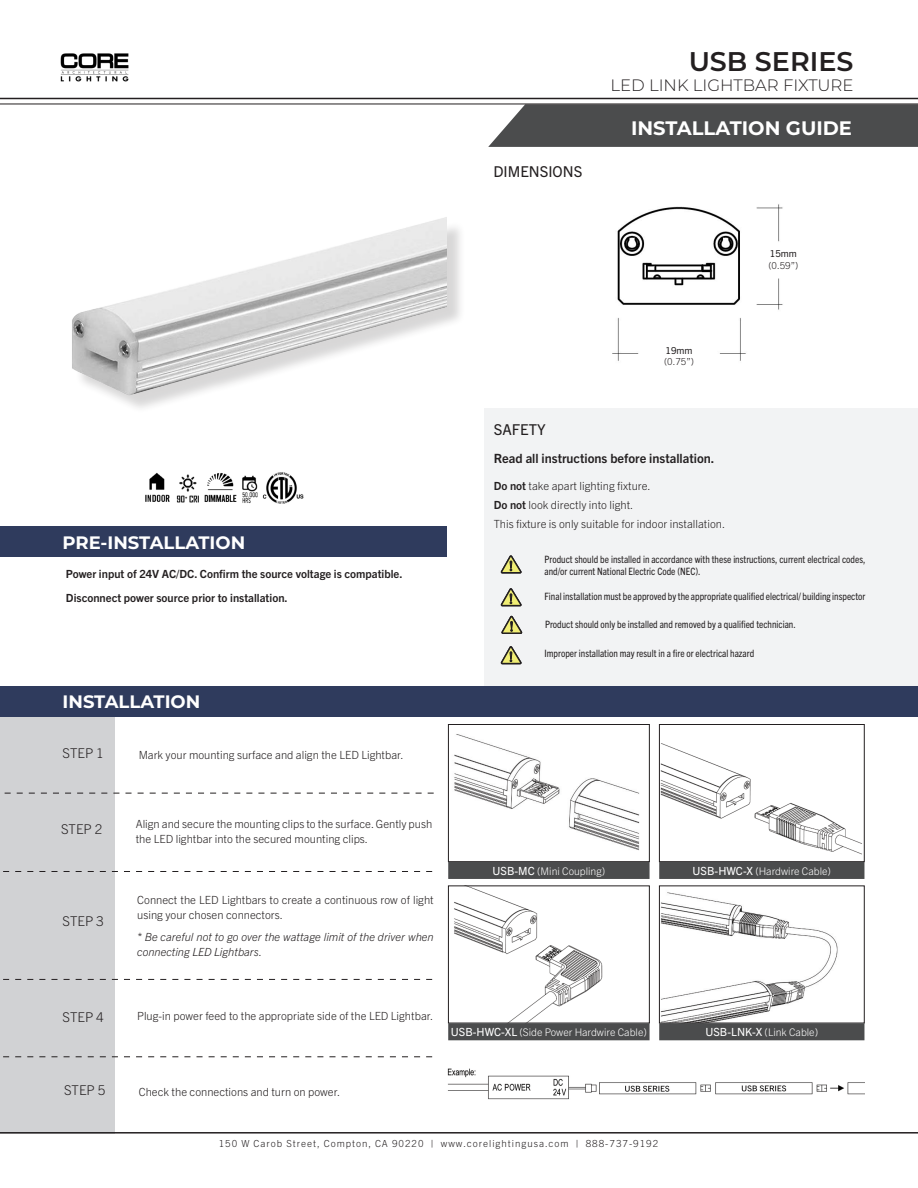
<style>
.page{position:relative;width:918px;height:1188px;background:#fff}
.page>*{position:absolute;margin:0;border:0;box-sizing:border-box;transform-origin:0 0}
.t1{font:600 27px "Montserrat";color:#231f20}
.t2{font:700 19.5px "Montserrat";color:#fff}
.t3{font:700 18px "Montserrat";color:#fff}
.t4{font:300 16.5px "Montserrat";color:#231f20}
.t5{font:15px "Trade Gothic Next LT Pro";color:#231f20}
.t6{font:300 13.5px "Trade Gothic Next LT Pro";color:#231f20}
.t7{font:700 12.75px "Trade Gothic Next LT Pro";color:#231f20}
.t8{font:300 11.25px/15px "Trade Gothic Next LT Pro";color:#231f20}
.t9{font:700 11.25px "Trade Gothic Next LT Pro";color:#231f20}
.t10{font:italic 300 11.25px/15px "Trade Gothic Next LT Pro";color:#231f20}
.t11{font:300 10.5px "Trade Gothic Next LT Pro";color:#fff}
.t12{font:condensed 10.2px/12px "Trade Gothic Next LT Pro";color:#231f20}
.t13{font:300 9.75px "Trade Gothic Next LT Pro";letter-spacing:.1em;color:#231f20}
.t14{font:300 9.6px "Trade Gothic Next LT Pro";color:#231f20}
.t15{font:9.6px "Trade Gothic Next LT Pro";color:#231f20}
.s1{font-weight:700}
.s2{font-weight:400;font-size:11.25px}
</style>
<div class="page">
<img style="left:612px;top:204px;width:171px;height:157px">
<div style="left:484px;top:408px;width:434px;height:278px;background:#f2f3f4"></div>
<div style="left:0;top:716px;width:114px;height:418px;background:#d1d2d4"></div>
<div style="left:488px;top:105px;width:430px;height:42px;background:#4b4c4d"></div>
<div style="left:0;top:686px;width:918px;height:30px;background:#2f3b5d"></div>
<div style="left:0;top:526px;width:447px;height:31px;background:#2f3b5d"></div>
<svg style="left:500px;top:588px;width:22px;height:19px"></svg>
<svg style="left:500px;top:646px;width:22px;height:19px"></svg>
<svg style="left:500px;top:555px;width:22px;height:19px"></svg>
<img style="left:60px;top:53px;width:69px;height:29px">
<div style="left:749px;top:246px;width:68px;height:26px;background:#fff"></div>
<div style="left:647px;top:343px;width:64px;height:26px;background:#fff"></div>
<hr style="left:0;top:98px;width:918px;height:1px;background:#231f20">
<hr style="left:0;top:104px;width:918px;height:1px;background:#231f20">
<svg style="left:4px;top:793px;width:430px;height:1px"></svg>
<svg style="left:3px;top:871px;width:429px;height:1px"></svg>
<svg style="left:3px;top:979px;width:429px;height:1px"></svg>
<svg style="left:3px;top:1057px;width:429px;height:1px"></svg>
<hr style="left:0;top:1132px;width:918px;height:2px;background:#231f20">
<img style="left:145px;top:472px;width:25px;height:30px">
<img style="left:176px;top:474px;width:23px;height:29px">
<img style="left:204px;top:473px;width:54px;height:31px">
<img style="left:262px;top:472px;width:42px;height:32px">
<svg style="left:501px;top:615px;width:22px;height:19px"></svg>
<div style="left:75px;top:221px;width:391px;height:193px;background:#231f20;opacity:.18"></div>
<img style="left:72px;top:217px;width:375px;height:197px">
<img style="left:454px;top:734px;width:186px;height:117px">
<div style="left:448px;top:724px;width:202px;height:138px;border:1px solid #231f20"></div>
<img style="left:454px;top:888px;width:149px;height:133px">
<div style="left:448px;top:886px;width:202px;height:137px;border:1px solid #231f20"></div>
<img style="left:661px;top:892px;width:177px;height:129px">
<img style="left:661px;top:743px;width:201px;height:112px">
<div style="left:659px;top:724px;width:205px;height:138px;border:1px solid #231f20"></div>
<div style="left:448px;top:862px;width:202px;height:17px;background:#4b4c4d"></div>
<div style="left:448px;top:1023px;width:202px;height:17px;background:#4b4c4d;border:2px solid #4b4c4d"></div>
<div style="left:659px;top:862px;width:205px;height:17px;background:#4b4c4d"></div>
<div style="left:659px;top:1023px;width:205px;height:17px;background:#4b4c4d;border:2px solid #4b4c4d"></div>
<img style="left:447px;top:1068px;width:417px;height:32px">
<p class="t1" style="left:689px;top:42px;width:166px">USB SERIES</p>
<p class="t4" style="left:611px;top:74px;width:244px">LED LINK LIGHTBAR FIXTURE</p>
<p class="t5" style="left:493px;top:161px;width:90px">DIMENSIONS</p>
<p class="t5" style="left:494px;top:419px;width:53px">SAFETY</p>
<p class="t2" style="left:631px;top:114px;width:222px">INSTALLATION GUIDE</p>
<p class="t15" style="left:665px;top:344px;width:29px">19mm</p>
<p class="t14" style="left:664px;top:355px;width:31px">(0.75”)</p>
<p class="t15" style="left:770px;top:247px;width:29px">15mm</p>
<p class="t14" style="left:768px;top:258px;width:31px">(0.59”)</p>
<p class="t7" style="left:494px;top:449px;width:222px">Read all instructions before installation.</p>
<p class="t3" style="left:63px;top:529px;width:184px">PRE-INSTALLATION</p>
<p class="t9" style="left:66px;top:566px;width:338px">Power input of 24V AC/DC. Confirm the source voltage is compatible.</p>
<p class="t9" style="left:66px;top:590px;width:223px">Disconnect power source prior to installation.</p>
<p class="t3" style="left:63px;top:689px;width:139px">INSTALLATION</p>
<p class="t6" style="left:63px;top:744px;width:43px">STEP 1</p>
<p class="t8" style="left:139px;top:746px;width:267px">Mark your mounting surface and align the LED Lightbar.</p>
<p class="t8" style="left:494px;top:477px;width:158px"><span class="s1">Do not</span> take apart lighting fixture.</p>
<p class="t8" style="left:494px;top:496px;width:141px"><span class="s1">Do not</span> look directly into light.</p>
<p class="t8" style="left:494px;top:516px;width:233px">This fixture is only suitable for indoor installation.</p>
<p class="t12" style="left:545px;top:552px;width:322px">Product should be installed in accordance with these instructions, current electrical codes, and/or current National Electric Code (NEC).</p>
<p class="t12" style="left:545px;top:590px;width:322px">Final installation must be approved by the appropriate qualified electrical/ building inspector</p>
<p class="t12" style="left:545px;top:618px;width:252px">Product should only be installed and removed by a qualified technician.</p>
<p class="t12" style="left:545px;top:646px;width:211px">Improper installation may result in a fire or electrical hazard</p>
<p class="t6" style="left:61px;top:820px;width:43px">STEP 2</p>
<p class="t8" style="left:136px;top:815px;width:298px">Align and secure the mounting clips to the surface. Gently push the LED lightbar into the secured mounting clips.</p>
<p class="t11" style="left:493px;top:864px;width:114px"><span class="s2">USB-MC</span> (Mini Coupling)</p>
<p class="t11" style="left:693px;top:864px;width:140px"><span class="s2">USB-HWC-X</span> (Hardwire Cable)</p>
<p class="t6" style="left:63px;top:911px;width:43px">STEP 3</p>
<p class="t8" style="left:137px;top:891px;width:298px">Connect the LED Lightbars to create a continuous row of light using your chosen connectors.</p>
<p class="t10" style="left:137px;top:928px;width:298px">* Be careful not to go over the wattage limit of the driver when connecting LED Lightbars.</p>
<p class="t6" style="left:63px;top:1007px;width:43px">STEP 4</p>
<p class="t8" style="left:137px;top:1008px;width:298px">Plug-in power feed to the appropriate side of the LED Lightbar.</p>
<p class="t11" style="left:451px;top:1025px;width:198px"><span class="s2">USB-HWC-XL</span> (Side Power Hardwire Cable)</p>
<p class="t11" style="left:706px;top:1025px;width:114px"><span class="s2">USB-LNK-X</span> (Link Cable)</p>
<p class="t6" style="left:64px;top:1081px;width:43px">STEP 5</p>
<p class="t8" style="left:139px;top:1083px;width:203px">Check the connections and turn on power.</p>
<p class="t13" style="left:219px;top:1137px;width:441px">150 W Carob Street, Compton, CA 90220 | www.corelightingusa.com | 888-737-9192</p>
</div>
